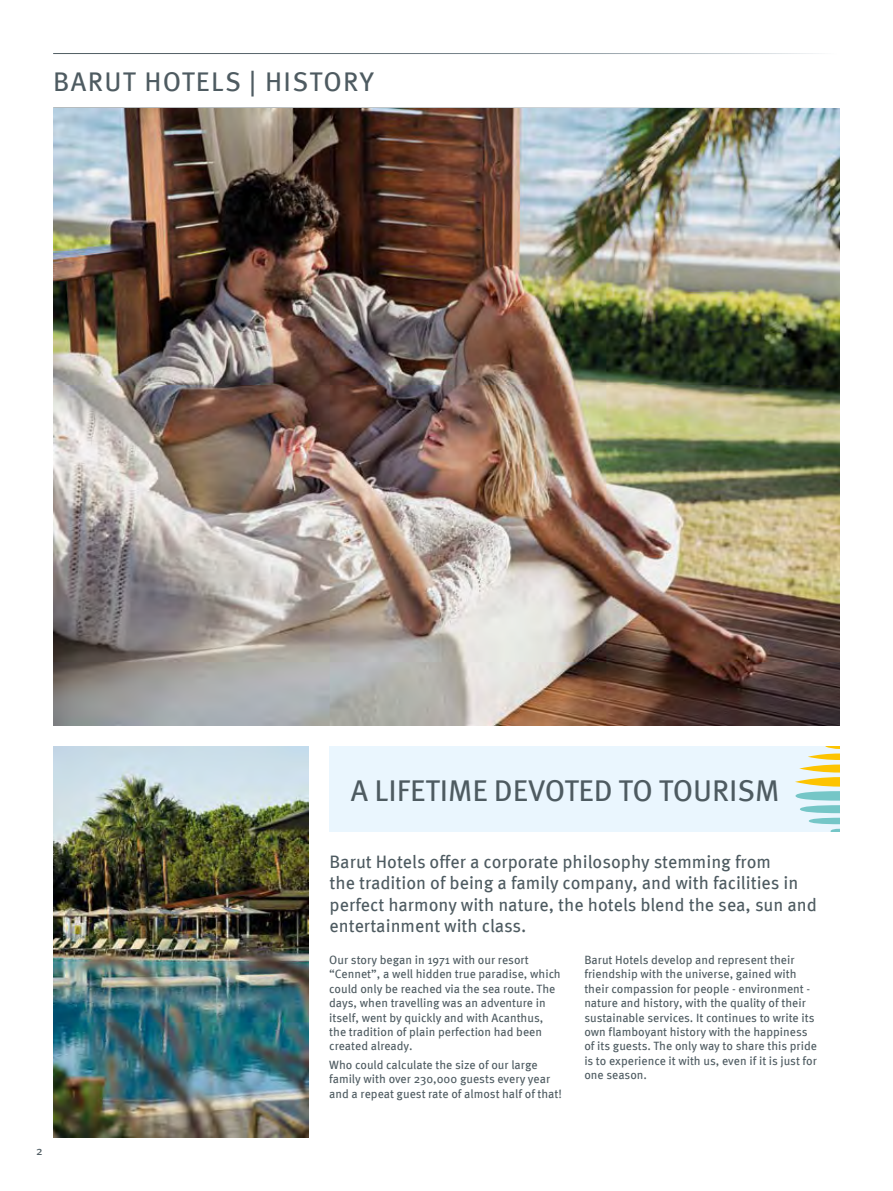
<style>
.page{position:relative;width:893px;height:1191px;background:#fff}
.page>*{position:absolute;margin:0;border:0;box-sizing:border-box;transform-origin:0 0}
.t1{font:30px "Meta Pro";color:#4e5b61}
.t2{font:27px "Meta Pro";letter-spacing:.05em;color:#4e5b61}
.t3{font:18px/21.6px "Meta Pro";color:#4e5b61}
.t4{font:12px/14.4px "Meta Pro";color:#4e5b61}
</style>
<div class="page">
<div style="left:330px;top:746px;width:510px;height:85px;background:#eaf6fe"></div>
<svg style="left:795px;top:746px;width:45px;height:85px"></svg>
<img style="left:53px;top:108px;width:787px;height:617px">
<img style="left:53px;top:746px;width:255px;height:391px">
<h2 class="t2" style="left:53px;top:65px;width:322px">BARUT HOTELS | HISTORY</h2>
<p class="t4" style="left:36px;top:1144px;width:8px">2</p>
<h1 class="t1" style="left:351px;top:772px;width:430px">A LIFETIME DEVOTED TO TOURISM</h1>
<h3 class="t3" style="left:330px;top:850px;width:489px">Barut Hotels offer a corporate philosophy stemming from<br>the tradition of being a family company, and with facilities in perfect harmony with nature, the hotels blend the sea, sun and entertainment with class.</h3>
<p class="t4" style="left:329px;top:952px;width:233px">Our story began in 1971 with our resort “Cennet”, a well hidden true paradise, which could only be reached via the sea route. The days, when travelling was an adventure in itself, went by quickly and with Acanthus, the tradition of plain perfection had been created already.</p>
<p class="t4" style="left:329px;top:1057px;width:234px">Who could calculate the size of our large family with over 230,000 guests every year and a repeat guest rate of almost half of that!</p>
<p class="t4" style="left:584px;top:952px;width:234px">Barut Hotels develop and represent their friendship with the universe, gained with their compassion for people - environment - nature and history, with the quality of their sustainable services. It continues to write its own flamboyant history with the happiness of its guests. The only way to share this pride is to experience it with us, even if it is just for one season.</p>
</div>
